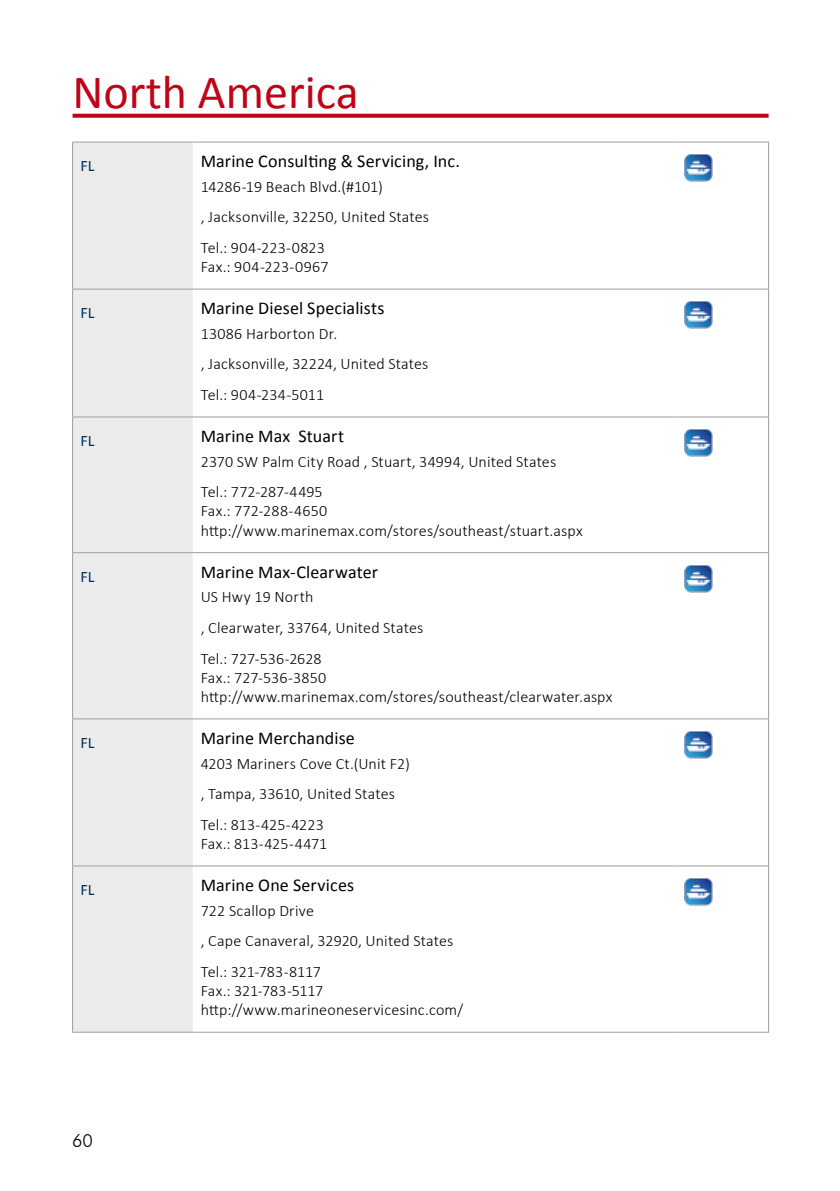
<style>
.page{position:relative;width:840px;height:1191px;background:#fff}
.page>*{position:absolute;margin:0;border:0;box-sizing:border-box;transform-origin:0 0}
.t1{font:48px "Calibri";color:#c00418}
.t2{font:18px "Calibri";letter-spacing:.005em;color:#000}
.t3{font:300 18px "Futura BT";color:#000}
.t4{font:300 16px/30.6px "Calibri";letter-spacing:.01em;color:#000}
.t5{font:300 16px "Calibri";letter-spacing:-.01em;color:#000}
.t6{font:16px "Calibri";color:#00305e}
</style>
<div class="page">
<div style="left:73px;top:143px;width:119px;height:888px;background:#ebebec"></div>
<hr style="left:192px;top:142px;width:484px;height:1px;background:#9c9e9f">
<hr style="left:676px;top:142px;width:92px;height:1px;background:#9c9e9f">
<hr style="left:72px;top:142px;width:120px;height:1px;background:#9c9e9f">
<hr style="left:72px;top:143px;width:1px;height:146px;background:#9c9e9f">
<hr style="left:767px;top:143px;width:1px;height:146px;background:#9c9e9f">
<hr style="left:72px;top:289px;width:120px;height:1px;background:#9c9e9f">
<hr style="left:72px;top:290px;width:1px;height:126px;background:#9c9e9f">
<hr style="left:192px;top:289px;width:484px;height:1px;background:#9c9e9f">
<hr style="left:676px;top:289px;width:92px;height:1px;background:#9c9e9f">
<hr style="left:767px;top:290px;width:1px;height:126px;background:#9c9e9f">
<hr style="left:72px;top:416px;width:120px;height:1px;background:#9c9e9f">
<hr style="left:72px;top:417px;width:1px;height:135px;background:#9c9e9f">
<hr style="left:192px;top:416px;width:484px;height:1px;background:#9c9e9f">
<hr style="left:676px;top:416px;width:92px;height:1px;background:#9c9e9f">
<hr style="left:767px;top:417px;width:1px;height:135px;background:#9c9e9f">
<hr style="left:72px;top:552px;width:120px;height:1px;background:#9c9e9f">
<hr style="left:72px;top:553px;width:1px;height:165px;background:#9c9e9f">
<hr style="left:192px;top:552px;width:484px;height:1px;background:#9c9e9f">
<hr style="left:676px;top:552px;width:92px;height:1px;background:#9c9e9f">
<hr style="left:767px;top:553px;width:1px;height:165px;background:#9c9e9f">
<hr style="left:72px;top:718px;width:120px;height:1px;background:#9c9e9f">
<hr style="left:72px;top:719px;width:1px;height:146px;background:#9c9e9f">
<hr style="left:192px;top:718px;width:484px;height:1px;background:#9c9e9f">
<hr style="left:676px;top:718px;width:92px;height:1px;background:#9c9e9f">
<hr style="left:767px;top:719px;width:1px;height:146px;background:#9c9e9f">
<hr style="left:72px;top:865px;width:120px;height:1px;background:#9c9e9f">
<hr style="left:72px;top:866px;width:1px;height:165px;background:#9c9e9f">
<hr style="left:192px;top:865px;width:484px;height:1px;background:#9c9e9f">
<hr style="left:676px;top:865px;width:92px;height:1px;background:#9c9e9f">
<hr style="left:767px;top:866px;width:1px;height:165px;background:#9c9e9f">
<hr style="left:72px;top:1031px;width:120px;height:1px;background:#9c9e9f">
<hr style="left:192px;top:1031px;width:484px;height:1px;background:#9c9e9f">
<hr style="left:676px;top:1031px;width:92px;height:1px;background:#9c9e9f">
<svg style="left:72px;top:114px;width:696px;height:4px;fill:#c00418"></svg>
<img style="left:684px;top:154px;width:28px;height:28px">
<img style="left:684px;top:301px;width:28px;height:28px">
<img style="left:684px;top:429px;width:28px;height:27px">
<img style="left:684px;top:565px;width:28px;height:27px">
<img style="left:684px;top:731px;width:28px;height:27px">
<img style="left:684px;top:878px;width:28px;height:27px">
<h1 class="t1" style="left:72px;top:62px;width:287px">North America</h1>
<p class="t6" style="left:80px;top:156px;width:16px">FL</p>
<p class="t2" style="left:200px;top:150px;width:261px">Marine Consulting &amp; Servicing, Inc.</p>
<p class="t4" style="left:200px;top:171px;width:230px">14286-19 Beach Blvd.(#101)<br>, Jacksonville, 32250, United States<br>Tel.: 904-223-0823</p>
<p class="t4" style="left:200px;top:251px;width:129px">Fax.: 904-223-0967</p>
<p class="t6" style="left:80px;top:303px;width:16px">FL</p>
<p class="t2" style="left:200px;top:296px;width:185px">Marine Diesel Specialists</p>
<p class="t4" style="left:200px;top:318px;width:229px">13086 Harborton Dr.<br>, Jacksonville, 32224, United States<br>Tel.: 904-234-5011</p>
<p class="t6" style="left:80px;top:430px;width:16px">FL</p>
<p class="t2" style="left:200px;top:424px;width:145px">Marine Max Stuart</p>
<p class="t4" style="left:200px;top:446px;width:357px">2370 SW Palm City Road , Stuart, 34994, United States<br>Tel.: 772-287-4495</p>
<p class="t4" style="left:200px;top:501px;width:383px;line-height:19.2px">Fax.: 772-288-4650 http://www.marinemax.com/stores/southeast/stuart.aspx</p>
<p class="t6" style="left:80px;top:566px;width:16px">FL</p>
<p class="t2" style="left:200px;top:560px;width:179px">Marine Max-Clearwater</p>
<p class="t4" style="left:200px;top:581px;width:224px">US Hwy 19 North<br>, Clearwater, 33764, United States<br>Tel.: 727-536-2628</p>
<p class="t4" style="left:200px;top:667px;width:413px;line-height:19.2px">Fax.: 727-536-3850 http://www.marinemax.com/stores/southeast/clearwater.aspx</p>
<p class="t6" style="left:80px;top:732px;width:16px">FL</p>
<p class="t2" style="left:200px;top:726px;width:156px">Marine Merchandise</p>
<p class="t4" style="left:200px;top:748px;width:210px">4203 Mariners Cove Ct.(Unit F2) , Tampa, 33610, United States<br>Tel.: 813-425-4223</p>
<p class="t5" style="left:200px;top:833px;width:128px">Fax.: 813-425-4471</p>
<p class="t6" style="left:80px;top:879px;width:16px">FL</p>
<p class="t2" style="left:200px;top:873px;width:155px">Marine One Services</p>
<p class="t4" style="left:200px;top:895px;width:254px">722 Scallop Drive<br>, Cape Canaveral, 32920, United States<br>Tel.: 321-783-8117</p>
<p class="t4" style="left:200px;top:981px;width:264px;line-height:19.2px">Fax.: 321-783-5117 http://www.marineoneservicesinc.com/</p>
<p class="t3" style="left:72px;top:1130px;width:22px">60</p>
</div>
